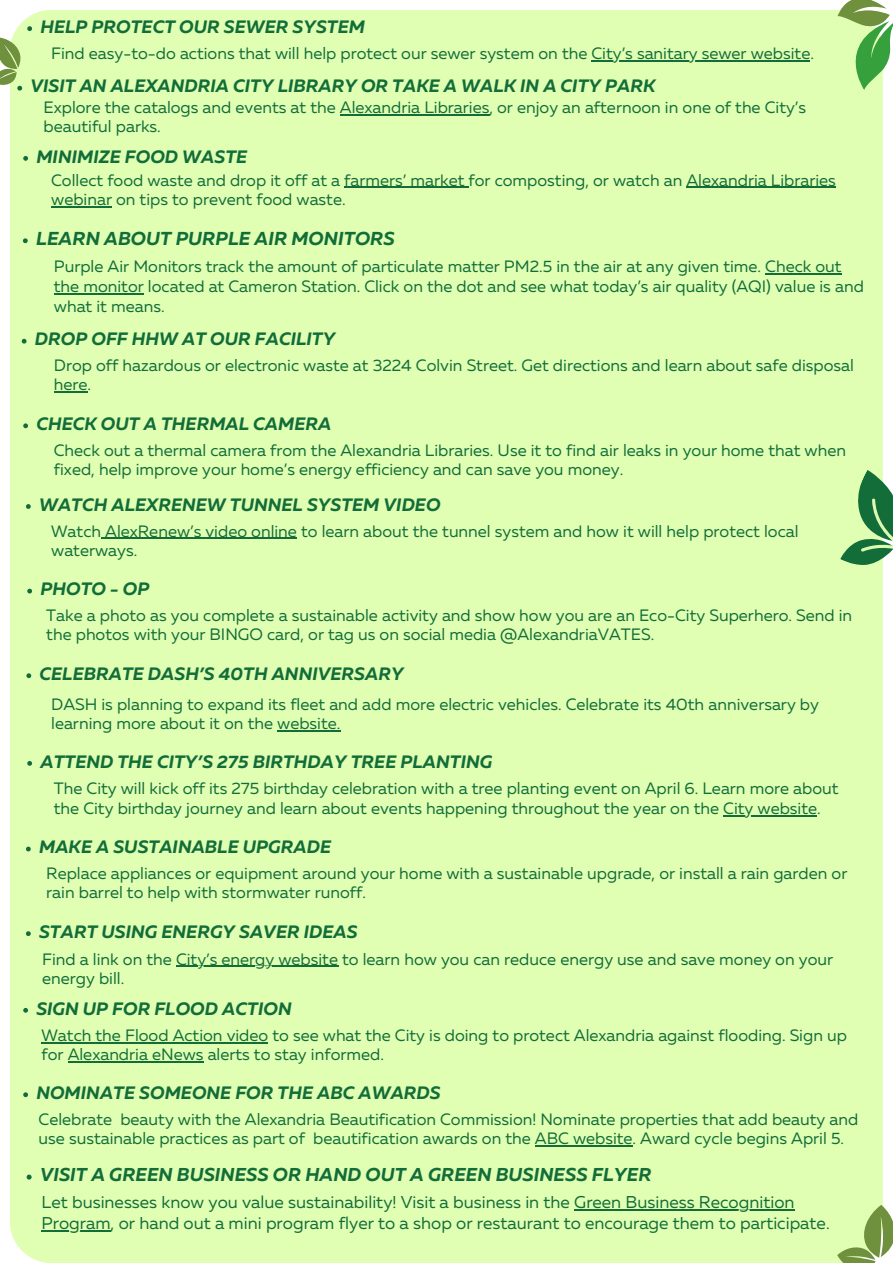
<style>
.page{position:relative;width:893px;height:1263px;background:#fff}
.page>*{position:absolute;margin:0;border:0;box-sizing:border-box;transform-origin:0 0}
.t1{font:italic 700 18.75px "Muller";color:#126d39}
.t2{font:italic 700 18.6px "Muller";color:#126d39}
.t3{font:italic 700 17.92px "Muller";color:#126d39}
.t4{font:17.1px/20.2px "Muller";color:#126d39}
.t5{font:16.42px/19.2px "Muller";color:#126d39}
</style>
<div class="page">
<div style="left:10px;top:10px;width:873px;height:1253px;background:#e0ffb3;border-radius:42px"></div>
<svg style="left:837px;top:0;width:56px;height:90px"></svg>
<hr style="left:101px;top:538px;width:196px;height:1px;background:#126d39">
<svg style="left:840px;top:470px;width:53px;height:95px"></svg>
<svg style="left:22px;top:339px;width:5px;height:5px"></svg>
<hr style="left:54px;top:392px;width:34px;height:1px;background:#126d39">
<svg style="left:23px;top:156px;width:5px;height:5px"></svg>
<hr style="left:344px;top:187px;width:124px;height:1px;background:#126d39">
<hr style="left:686px;top:187px;width:150px;height:1px;background:#126d39">
<hr style="left:51px;top:206px;width:61px;height:1px;background:#126d39">
<svg style="left:23px;top:238px;width:5px;height:5px"></svg>
<svg style="left:26px;top:504px;width:5px;height:5px"></svg>
<svg style="left:23px;top:1008px;width:5px;height:5px"></svg>
<hr style="left:42px;top:1042px;width:226px;height:1px;background:#126d39">
<hr style="left:68px;top:1061px;width:136px;height:1px;background:#126d39">
<svg style="left:26px;top:673px;width:5px;height:5px"></svg>
<hr style="left:277px;top:730px;width:63px;height:2px;background:#126d39">
<svg style="left:26px;top:931px;width:5px;height:5px"></svg>
<hr style="left:176px;top:966px;width:162px;height:1px;background:#126d39">
<svg style="left:23px;top:423px;width:5px;height:5px"></svg>
<hr style="left:765px;top:273px;width:76px;height:2px;background:#126d39">
<hr style="left:54px;top:293px;width:90px;height:1px;background:#126d39">
<svg style="left:26px;top:847px;width:5px;height:4px"></svg>
<svg style="left:837px;top:1205px;width:56px;height:58px"></svg>
<hr style="left:340px;top:114px;width:149px;height:1px;background:#126d39">
<svg style="left:23px;top:1092px;width:5px;height:5px"></svg>
<hr style="left:535px;top:1145px;width:97px;height:1px;background:#126d39">
<hr style="left:591px;top:60px;width:219px;height:1px;background:#126d39">
<svg style="left:0;top:26px;width:32px;height:65px"></svg>
<svg style="left:27px;top:589px;width:5px;height:4px"></svg>
<svg style="left:27px;top:1174px;width:5px;height:5px"></svg>
<hr style="left:574px;top:1209px;width:220px;height:2px;background:#126d39">
<hr style="left:42px;top:1230px;width:69px;height:1px;background:#126d39">
<svg style="left:27px;top:761px;width:5px;height:5px"></svg>
<hr style="left:723px;top:815px;width:94px;height:1px;background:#126d39">
<p class="t3" style="left:40px;top:19px;width:326px">HELP PROTECT OUR SEWER SYSTEM</p>
<p class="t5" style="left:51px;top:45px;width:764px">Find easy-to-do actions that will help protect our sewer system on the City’s sanitary sewer website.</p>
<p class="t3" style="left:30px;top:79px;width:626px">VISIT AN ALEXANDRIA CITY LIBRARY OR TAKE A WALK IN A CITY PARK</p>
<p class="t5" style="left:44px;top:99px;width:764px">Explore the catalogs and events at the Alexandria Libraries, or enjoy an afternoon in one of the City’s beautiful parks.</p>
<p class="t3" style="left:36px;top:149px;width:212px">MINIMIZE FOOD WASTE</p>
<p class="t5" style="left:51px;top:172px;width:786px">Collect food waste and drop it off at a farmers’ market for composting, or watch an Alexandria Libraries webinar on tips to prevent food waste.</p>
<p class="t1" style="left:36px;top:231px;width:360px">LEARN ABOUT PURPLE AIR MONITORS</p>
<p class="t5" style="left:54px;top:258px;width:811px;line-height:19.6px">Purple Air Monitors track the amount of particulate matter PM2.5 in the air at any given time. Check out the monitor located at Cameron Station. Click on the dot and see what today’s air quality (AQI) value is and what it means.</p>
<p class="t3" style="left:35px;top:332px;width:302px">DROP OFF HHW AT OUR FACILITY</p>
<p class="t5" style="left:54px;top:357px;width:801px">Drop off hazardous or electronic waste at 3224 Colvin Street. Get directions and learn about safe disposal here.</p>
<p class="t3" style="left:36px;top:416px;width:297px">CHECK OUT A THERMAL CAMERA</p>
<p class="t5" style="left:54px;top:442px;width:793px">Check out a thermal camera from the Alexandria Libraries. Use it to find air leaks in your home that when fixed, help improve your home’s energy efficiency and can save you money.</p>
<p class="t3" style="left:39px;top:497px;width:403px">WATCH ALEXRENEW TUNNEL SYSTEM VIDEO</p>
<p class="t5" style="left:51px;top:523px;width:749px">Watch AlexRenew’s video online to learn about the tunnel system and how it will help protect local waterways.</p>
<p class="t3" style="left:40px;top:581px;width:110px">PHOTO - OP</p>
<p class="t5" style="left:46px;top:607px;width:807px">Take a photo as you complete a sustainable activity and show how you are an Eco-City Superhero. Send in the photos with your BINGO card, or tag us on social media @AlexandriaVATES.</p>
<p class="t3" style="left:40px;top:666px;width:365px">CELEBRATE DASH’S 40TH ANNIVERSARY</p>
<p class="t5" style="left:51px;top:695px;width:769px;line-height:19.6px">DASH is planning to expand its fleet and add more electric vehicles. Celebrate its 40th anniversary by learning more about it on the website.</p>
<p class="t3" style="left:40px;top:754px;width:453px">ATTEND THE CITY’S 275 BIRTHDAY TREE PLANTING</p>
<p class="t5" style="left:54px;top:780px;width:786px;line-height:19.6px">The City will kick off its 275 birthday celebration with a tree planting event on April 6. Learn more about the City birthday journey and learn about events happening throughout the year on the City website.</p>
<p class="t3" style="left:39px;top:839px;width:293px">MAKE A SUSTAINABLE UPGRADE</p>
<p class="t5" style="left:46px;top:865px;width:802px">Replace appliances or equipment around your home with a sustainable upgrade, or install a rain garden or rain barrel to help with stormwater runoff.</p>
<p class="t3" style="left:39px;top:924px;width:320px">START USING ENERGY SAVER IDEAS</p>
<p class="t5" style="left:42px;top:950px;width:792px;line-height:19.6px">Find a link on the City’s energy website to learn how you can reduce energy use and save money on your energy bill.</p>
<p class="t3" style="left:36px;top:1001px;width:257px">SIGN UP FOR FLOOD ACTION</p>
<p class="t5" style="left:42px;top:1027px;width:807px">Watch the Flood Action video to see what the City is doing to protect Alexandria against flooding. Sign up for Alexandria eNews alerts to stay informed.</p>
<p class="t3" style="left:36px;top:1085px;width:406px">NOMINATE SOMEONE FOR THE ABC AWARDS</p>
<p class="t5" style="left:39px;top:1110px;width:821px;line-height:19.6px">Celebrate beauty with the Alexandria Beautification Commission! Nominate properties that add beauty and use sustainable practices as part of beautification awards on the ABC website. Award cycle begins April 5.</p>
<p class="t2" style="left:40px;top:1167px;width:613px">VISIT A GREEN BUSINESS OR HAND OUT A GREEN BUSINESS FLYER</p>
<p class="t4" style="left:42px;top:1194px;width:789px">Let businesses know you value sustainability! Visit a business in the Green Business Recognition<br>Program, or hand out a mini program flyer to a shop or restaurant to encourage them to participate.</p>
</div>
